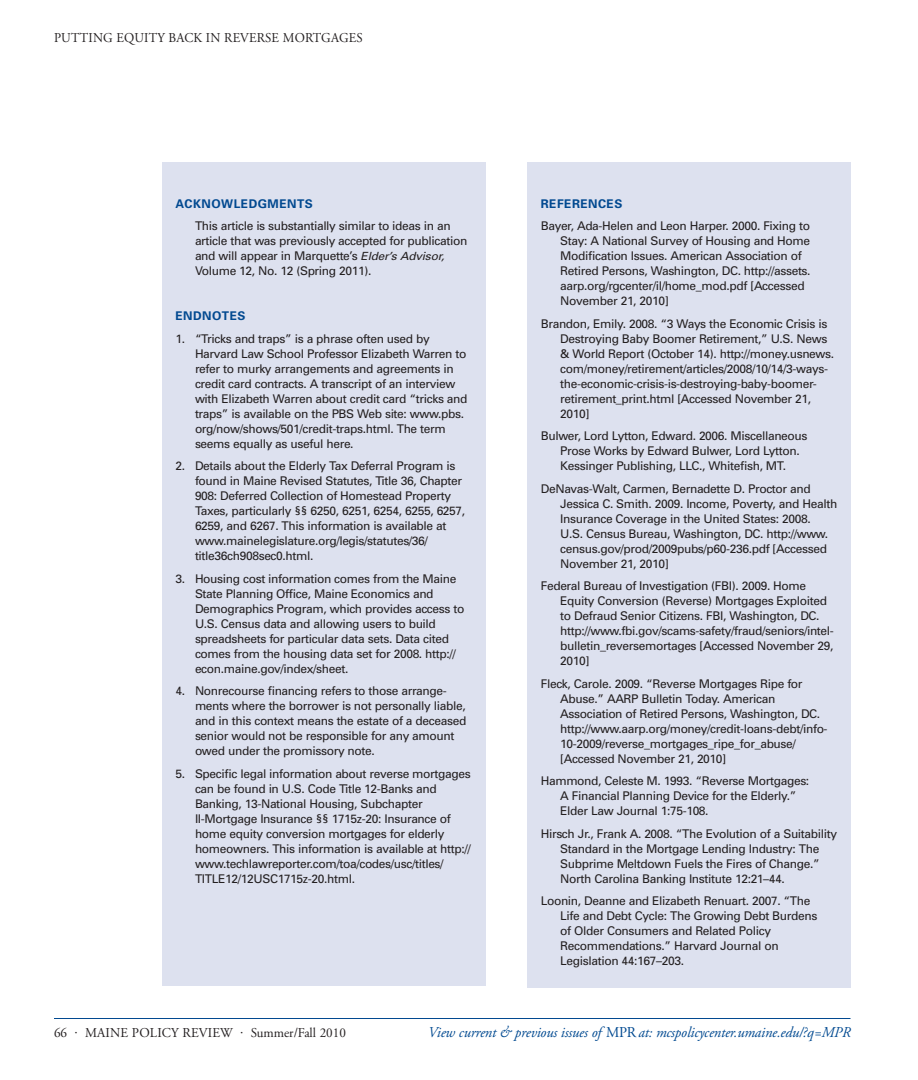
<style>
.page{position:relative;width:918px;height:1080px;background:#fff}
.page>*{position:absolute;margin:0;border:0;box-sizing:border-box;transform-origin:0 0}
.t1{font:italic 15px "Adobe Garamond Pro";letter-spacing:-.01em;color:#014990}
.PGheader_LFT{font:13.5px "Adobe Garamond Pro";letter-spacing:.015em;color:#231f20}
.PGheader_LFT-2{font:13.5px "Adobe Garamond Pro";letter-spacing:.015em;color:#231f20;scale:.95 1}
.RefBody{font:12px/15px "Univers";letter-spacing:-.03em;color:#231f20}
.RefTitle{font:700 12px "Univers";letter-spacing:.04em;color:#014990}
.s1{font-style:italic;font-size:11.25px}
.s2{font-style:normal}
</style>
<div class="page">
<hr style="left:54px;top:1018px;width:796px;height:1px;background:#014990">
<div style="left:527px;top:162px;width:324px;height:826px;background:#dde1ef"></div>
<div style="left:162px;top:162px;width:324px;height:824px;background:#dde1ef"></div>
<p class="PGheader_LFT-2" style="left:54px;top:30px;width:326px">PUTTING EQUITY BACK IN REVERSE MORTGAGES</p>
<p class="RefTitle" style="left:176px;top:196px;width:139px">ACKNOWLEDGMENTS</p>
<p class="RefBody" style="left:195px;top:218px;width:274px">This article is substantially similar to ideas in an article that was previously accepted for publication and will appear in Marquette’s <span class="s1">Elder’s Advisor, </span>Volume 12, No. 12 (Spring 2011).</p>
<p class="RefTitle" style="left:176px;top:308px;width:72px">ENDNOTES</p>
<p class="RefBody" style="left:195px;top:331px;width:274px;text-indent:-20px">1. “Tricks and traps” is a phrase often used by Harvard Law School Professor Elizabeth Warren to refer to murky arrangements and agreements in credit card contracts. A transcript of an interview with Elizabeth Warren about credit card “tricks and traps” is available on the PBS Web site: www.pbs. org/now/shows/501/credit-traps.html. The term seems equally as useful here.</p>
<p class="RefBody" style="left:195px;top:458px;width:272px;text-indent:-20px">2. Details about the Elderly Tax Deferral Program is found in Maine Revised Statutes, Title 36, Chapter 908: Deferred Collection of Homestead Property Taxes, particularly §§ 6250, 6251, 6254, 6255, 6257, 6259, and 6267. This information is available at www.mainelegislature.org/legis/statutes/36/ title36ch908sec0.html.</p>
<p class="RefBody" style="left:195px;top:571px;width:271px;text-indent:-20px">3. Housing cost information comes from the Maine State Planning Office, Maine Economics and Demographics Program, which provides access to U.S. Census data and allowing users to build spreadsheets for particular data sets. Data cited comes from the housing data set for 2008. http:// econ.maine.gov/index/sheet.</p>
<p class="RefBody" style="left:195px;top:683px;width:273px;text-indent:-20px">4. Nonrecourse financing refers to those arrange&shy;ments where the borrower is not personally liable, and in this context means the estate of a deceased senior would not be responsible for any amount owed under the promissory note.</p>
<p class="RefBody" style="left:195px;top:766px;width:277px;text-indent:-20px">5. Specific legal information about reverse mortgages can be found in U.S. Code Title 12-Banks and Banking, 13-National Housing, Subchapter II-Mortgage Insurance §§ 1715z-20: Insurance of home equity conversion mortgages for elderly homeowners. This information is available at http:// www.techlawreporter.com/toa/codes/usc/titles/ TITLE12/12USC1715z-20.html.</p>
<p class="RefTitle" style="left:541px;top:196px;width:83px">REFERENCES</p>
<p class="RefBody" style="left:560px;top:218px;width:252px;text-indent:-20px">Bayer, Ada-Helen and Leon Harper. 2000. Fixing to Stay: A National Survey of Housing and Home Modification Issues. American Association of Retired Persons, Washington, DC. http://assets. aarp.org/rgcenter/il/home_mod.pdf [Accessed November 21, 2010]</p>
<p class="RefBody" style="left:560px;top:316px;width:275px;text-indent:-20px">Brandon, Emily. 2008. “3 Ways the Economic Crisis is Destroying Baby Boomer Retirement,” U.S. News &amp; World Report (October 14). http://money.usnews. com/money/retirement/articles/2008/10/14/3-ways&shy;the-economic-crisis-is-destroying-baby-boomer&shy;retirement_print.html [Accessed November 21, 2010]</p>
<p class="RefBody" style="left:560px;top:428px;width:249px;text-indent:-20px">Bulwer, Lord Lytton, Edward. 2006. Miscellaneous<br>Prose Works by Edward Bulwer, Lord Lytton.<br>Kessinger Publishing, LLC., Whitefish, MT.</p>
<p class="RefBody" style="left:560px;top:481px;width:279px;text-indent:-20px">DeNavas-Walt, Carmen, Bernadette D. Proctor and Jessica C. Smith. 2009. Income, Poverty, and Health Insurance Coverage in the United States: 2008.<br>U.S. Census Bureau, Washington, DC. http://www. census.gov/prod/2009pubs/p60-236.pdf [Accessed November 21, 2010]</p>
<p class="RefBody" style="left:560px;top:578px;width:275px;text-indent:-20px">Federal Bureau of Investigation (FBI). 2009. Home Equity Conversion (Reverse) Mortgages Exploited to Defraud Senior Citizens. FBI, Washington, DC. http://www.fbi.gov/scams-safety/fraud/seniors/intel&shy;bulletin_reversemortages [Accessed November 29, 2010]</p>
<p class="RefBody" style="left:560px;top:676px;width:269px;text-indent:-20px">Fleck, Carole. 2009. “Reverse Mortgages Ripe for Abuse.” AARP Bulletin Today. American Association of Retired Persons, Washington, DC. http://www.aarp.org/money/credit-loans-debt/info-10-2009/reverse_mortgages_ripe_for_abuse/ [Accessed November 21, 2010]</p>
<p class="RefBody" style="left:560px;top:773px;width:251px;text-indent:-20px">Hammond, Celeste M. 1993. “Reverse Mortgages:<br>A Financial Planning Device for the Elderly.”<br>Elder Law Journal 1:75-108.</p>
<p class="RefBody" style="left:560px;top:826px;width:278px;text-indent:-20px">Hirsch Jr., Frank A. 2008. “The Evolution of a Suitability Standard in the Mortgage Lending Industry: The Subprime Meltdown Fuels the Fires of Change.” North Carolina Banking Institute 12:21–44.</p>
<p class="RefBody" style="left:560px;top:893px;width:259px;text-indent:-20px">Loonin, Deanne and Elizabeth Renuart. 2007. “The Life and Debt Cycle: The Growing Debt Burdens of Older Consumers and Related Policy Recommendations.” Harvard Journal on Legislation 44:167–203.</p>
<p class="PGheader_LFT" style="left:54px;top:1024px;width:293px">66 · MAINE POLICY REVIEW · Summer/Fall 2010</p>
<p class="t1" style="left:428px;top:1023px;width:424px">View current &amp; previous issues of <span class="s2">MPR</span> at: mcspolicycenter.umaine.edu/?q=MPR</p>
</div>
